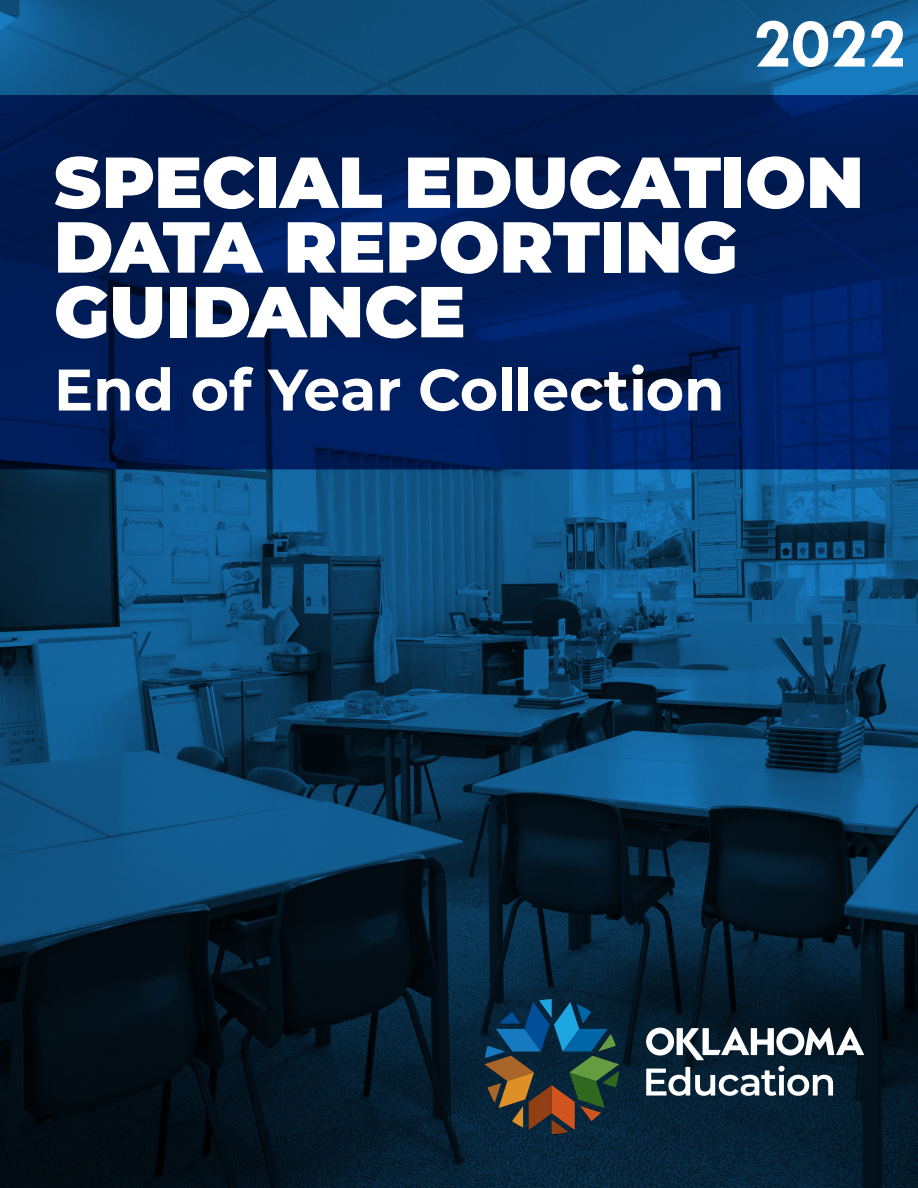
<style>
.page{position:relative;width:918px;height:1188px;background:#fff}
.page>*{position:absolute;margin:0;border:0;box-sizing:border-box;transform-origin:0 0}
.t1{font:900 72px/64.7px "Montserrat";letter-spacing:-.005em;color:#fff}
.t2{font:700 72px "Tw Cen";color:#fff}
.t3{font:700 58.5px "Montserrat";color:#fff}
</style>
<div class="page">
<img style="left:0;top:0;width:918px;height:1188px">
<svg style="left:484px;top:999px;width:135px;height:135px;background:#2b4348"></svg>
<svg style="left:646px;top:1027px;width:218px;height:33px"></svg>
<svg style="left:646px;top:1066px;width:187px;height:30px"></svg>
<p class="t2" style="left:753px;top:1px;width:154px">2022</p>
<p class="t1" style="left:54px;top:146px;width:811px">SPECIAL EDUCATION<br>DATA REPORTING<br>GUIDANCE</p>
<p class="t3" style="left:54px;top:348px;width:672px">End of Year Collection</p>
</div>
